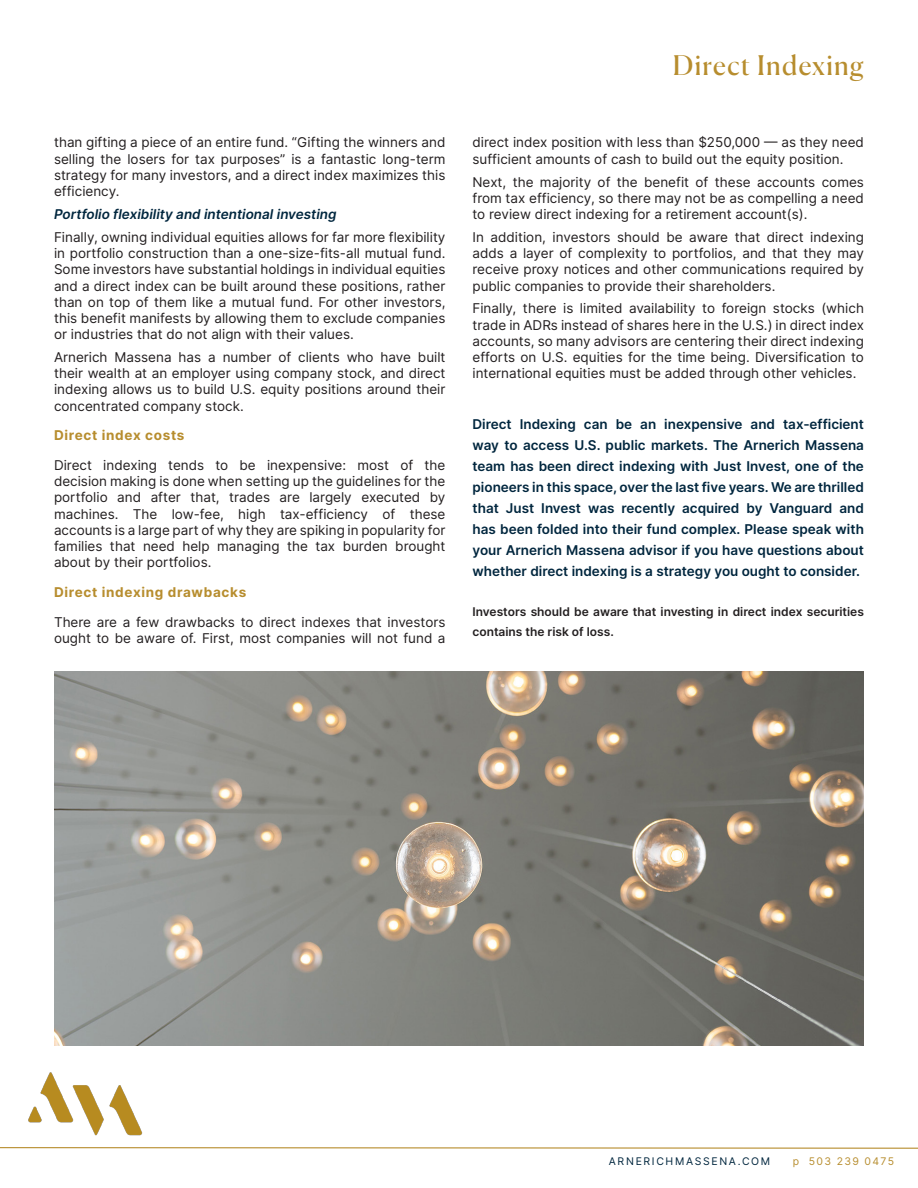
<style>
.page{position:relative;width:918px;height:1188px;background:#fff}
.page>*{position:absolute;margin:0;border:0;box-sizing:border-box;transform-origin:0 0}
.body_text{font:27px "Canela";letter-spacing:.045em;color:#b78d2e}
.inter_body{font:13.5px/16.2px "Inter";color:#231f20;text-align:justify}
.inter_body-2{font:600 13.5px/21px "Inter";color:#00263e;text-align:justify}
.inter_body-3{font:italic 600 13.5px "Inter";color:#00263e}
.inter_gold_header{font:700 13.5px "Inter";letter-spacing:.05em;color:#b78d2e}
.body_text-2{font:600 12px/19.8px "Inter";color:#231f20}
.t1{font:10.5px "Inter";letter-spacing:.16em;color:#00263e}
.t2{font:10.5px "Inter";letter-spacing:.13em;color:#b78d2e}
</style>
<div class="page">
<svg style="left:192px;top:1147px;width:726px;height:2px"></svg>
<img style="left:0;top:1045px;width:192px;height:104px">
<img style="left:54px;top:672px;width:810px;height:373px">
<p class="inter_body" style="left:54px;top:134px;width:393px">than gifting a piece of an entire fund. “Gifting the winners and selling the losers for tax purposes” is a fantastic long-term strategy for many investors, and a direct index maximizes this efficiency.</p>
<p class="inter_body-3" style="left:54px;top:204px;width:284px">Portfolio flexibility and intentional investing</p>
<p class="inter_body" style="left:54px;top:229px;width:393px">Finally, owning individual equities allows for far more flexibility in portfolio construction than a one-size-fits-all mutual fund.<br>Some investors have substantial holdings in individual equities and a direct index can be built around these positions, rather than on top of them like a mutual fund. For other investors, this benefit manifests by allowing them to exclude companies or industries that do not align with their values.</p>
<p class="inter_body" style="left:54px;top:349px;width:393px">Arnerich Massena has a number of clients who have built their wealth at an employer using company stock, and direct indexing allows us to build U.S. equity positions around their concentrated company stock.</p>
<p class="inter_gold_header" style="left:54px;top:426px;width:132px">Direct index costs</p>
<p class="inter_body" style="left:54px;top:457px;width:393px">Direct indexing tends to be inexpensive: most of the decision making is done when setting up the guidelines for the portfolio and after that, trades are largely executed by machines. The low-fee, high tax-efficiency of these accounts is a large part of why they are spiking in popularity for families that need help managing the tax burden brought about by their portfolios.</p>
<p class="inter_gold_header" style="left:54px;top:582px;width:194px">Direct indexing drawbacks</p>
<p class="inter_body" style="left:54px;top:613px;width:393px">There are a few drawbacks to direct indexes that investors ought to be aware of. First, most companies will not fund a</p>
<p class="body_text" style="left:673px;top:44px;width:193px">Direct Indexing</p>
<p class="inter_body" style="left:472px;top:134px;width:393px">direct index position with less than $250,000 — as they need sufficient amounts of cash to build out the equity position.</p>
<p class="inter_body" style="left:472px;top:173px;width:393px">Next, the majority of the benefit of these accounts comes from tax efficiency, so there may not be as compelling a need to review direct indexing for a retirement account(s).</p>
<p class="inter_body" style="left:472px;top:229px;width:393px">In addition, investors should be aware that direct indexing adds a layer of complexity to portfolios, and that they may receive proxy notices and other communications required by public companies to provide their shareholders.</p>
<p class="inter_body" style="left:472px;top:300px;width:393px">Finally, there is limited availability to foreign stocks (which trade in ADRs instead of shares here in the U.S.) in direct index accounts, so many advisors are centering their direct indexing efforts on U.S. equities for the time being. Diversification to international equities must be added through other vehicles.</p>
<p class="inter_body-2" style="left:472px;top:413px;width:393px">Direct Indexing can be an inexpensive and tax-efficient way to access U.S. public markets. The Arnerich Massena team has been direct indexing with Just Invest, one of the pioneers in this space, over the last five years. We are thrilled that Just Invest was recently acquired by Vanguard and has been folded into their fund complex. Please speak with your Arnerich Massena advisor if you have questions about whether direct indexing is a strategy you ought to consider.</p>
<p class="body_text-2" style="left:472px;top:601px;width:393px">Investors should be aware that investing in direct index securities contains the risk of loss.</p>
<p class="t1" style="left:609px;top:1154px;width:163px">ARNERICHMASSENA.COM</p>
<p class="t2" style="left:793px;top:1154px;width:103px">p 503 239 0475</p>
</div>
